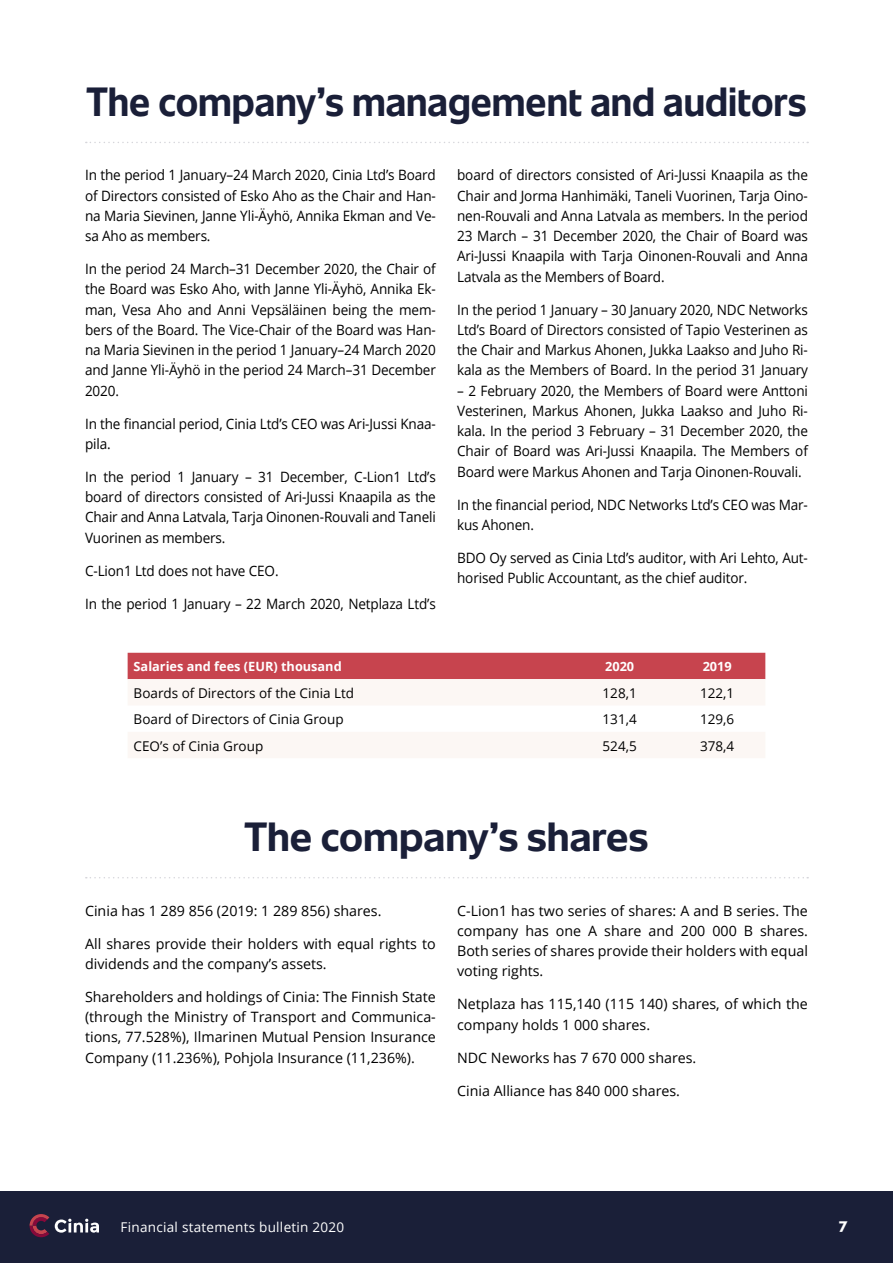
<style>
.page{position:relative;width:893px;height:1263px;background:#fff}
.page>*{position:absolute;margin:0;border:0;box-sizing:border-box;transform-origin:0 0}
.t1{font:700 40.5px "Unitext";color:#1a1f38;scale:.94 1}
.t2{font:700 40.5px "Unitext";color:#1a1f38}
.t3{font:800 15px "Raleway";color:#fff}
.t4{font:14.25px/20.2px "Open Sans";letter-spacing:-.01em;color:#000;text-align:justify;scale:.95 1}
.t5{font:14.25px/20.2px "Open Sans";letter-spacing:-.01em;color:#000}
.t6{font:13.5px "Open Sans";color:#000}
.t7{font:13.5px "Open Sans";letter-spacing:.02em;color:#fff}
.t8{font:700 12.75px "Open Sans";color:#fff}
</style>
<div class="page">
<svg style="left:86px;top:142px;width:722px;height:1px"></svg>
<svg style="left:86px;top:877px;width:722px;height:1px"></svg>
<div style="left:128px;top:653px;width:637px;height:26px;background:#c7444e"></div>
<svg style="left:128px;top:679px;width:637px;height:79px;fill:#fcf7f4"></svg>
<div style="left:0;top:1191px;width:893px;height:72px;background:#1a1f38"></div>
<svg style="left:55px;top:1219px;width:44px;height:13px"></svg>
<svg style="left:30px;top:1214px;width:19px;height:23px"></svg>
<h1 class="t1" style="left:86px;top:72px;width:767px">The company’s management and auditors</h1>
<p class="t4" style="left:85px;top:165px;width:371px">In the period 1 January–24 March 2020, Cinia Ltd’s Board of Directors consisted of Esko Aho as the Chair and Han&shy;na Maria Sievinen, Janne Yli-Äyhö, Annika Ekman and Ve&shy;sa Aho as members.</p>
<p class="t4" style="left:85px;top:258px;width:371px">In the period 24 March–31 December 2020, the Chair of the Board was Esko Aho, with Janne Yli-Äyhö, Annika Ek&shy;man, Vesa Aho and Anni Vepsäläinen being the mem&shy;bers of the Board. The Vice-Chair of the Board was Han&shy;na Maria Sievinen in the period 1 January–24 March 2020 and Janne Yli-Äyhö in the period 24 March–31 December 2020.</p>
<p class="t4" style="left:85px;top:413px;width:371px">In the financial period, Cinia Ltd’s CEO was Ari-Jussi Knaa&shy;pila.</p>
<p class="t4" style="left:85px;top:466px;width:371px">In the period 1 January – 31 December, C-Lion1 Ltd’s board of directors consisted of Ari-Jussi Knaapila as the Chair and Anna Latvala, Tarja Oinonen-Rouvali and Taneli Vuorinen as members.</p>
<p class="t4" style="left:85px;top:560px;width:205px">C-Lion1 Ltd does not have CEO.</p>
<p class="t4" style="left:85px;top:593px;width:371px">In the period 1 January – 22 March 2020, Netplaza Ltd’s</p>
<p class="t4" style="left:457px;top:165px;width:371px">board of directors consisted of Ari-Jussi Knaapila as the Chair and Jorma Hanhimäki, Taneli Vuorinen, Tarja Oino&shy;nen-Rouvali and Anna Latvala as members. In the period 23 March – 31 December 2020, the Chair of Board was Ari-Jussi Knaapila with Tarja Oinonen-Rouvali and Anna Latvala as the Members of Board.</p>
<p class="t4" style="left:457px;top:299px;width:371px">In the period 1 January – 30 January 2020, NDC Networks Ltd’s Board of Directors consisted of Tapio Vesterinen as the Chair and Markus Ahonen, Jukka Laakso and Juho Ri&shy;kala as the Members of Board. In the period 31 January</p>
<p class="t4" style="left:457px;top:380px;width:371px">– 2 February 2020, the Members of Board were Anttoni Vesterinen, Markus Ahonen, Jukka Laakso and Juho Ri&shy;kala. In the period 3 February – 31 December 2020, the Chair of Board was Ari-Jussi Knaapila. The Members of Board were Markus Ahonen and Tarja Oinonen-Rouvali.</p>
<p class="t4" style="left:457px;top:494px;width:371px">In the financial period, NDC Networks Ltd’s CEO was Mar&shy;kus Ahonen.</p>
<p class="t4" style="left:457px;top:547px;width:371px">BDO Oy served as Cinia Ltd’s auditor, with Ari Lehto, Aut&shy;horised Public Accountant, as the chief auditor.</p>
<p class="t8" style="left:134px;top:657px;width:210px">Salaries and fees (EUR) thousand</p>
<p class="t8" style="left:605px;top:657px;width:31px">2020</p>
<p class="t8" style="left:703px;top:657px;width:31px">2019</p>
<p class="t6" style="left:134px;top:684px;width:222px">Boards of Directors of the Cinia Ltd</p>
<p class="t6" style="left:603px;top:684px;width:36px">128,1</p>
<p class="t6" style="left:700px;top:684px;width:36px">122,1</p>
<p class="t6" style="left:134px;top:710px;width:212px">Board of Directors of Cinia Group</p>
<p class="t6" style="left:603px;top:710px;width:36px">131,4</p>
<p class="t6" style="left:700px;top:710px;width:36px">129,6</p>
<p class="t6" style="left:134px;top:736px;width:131px">CEO’s of Cinia Group</p>
<p class="t6" style="left:603px;top:736px;width:36px">524,5</p>
<p class="t6" style="left:700px;top:736px;width:36px">378,4</p>
<h1 class="t2" style="left:244px;top:807px;width:406px">The company’s shares</h1>
<p class="t5" style="left:85px;top:900px;width:298px">Cinia has 1 289 856 (2019: 1 289 856) shares.</p>
<p class="t5" style="left:85px;top:933px;width:352px">All shares provide their holders with equal rights to dividends and the company’s assets.</p>
<p class="t5" style="left:85px;top:986px;width:352px;text-align:justify">Shareholders and holdings of Cinia: The Finnish State (through the Ministry of Transport and Communica&shy;tions, 77.528%), Ilmarinen Mutual Pension Insurance Company (11.236%), Pohjola Insurance (11,236%).</p>
<p class="t5" style="left:457px;top:900px;width:352px;text-align:justify">C-Lion1 has two series of shares: A and B series. The company has one A share and 200 000 B shares.<br>Both series of shares provide their holders with equal voting rights.</p>
<p class="t5" style="left:457px;top:994px;width:352px">Netplaza has 115,140 (115 140) shares, of which the company holds 1 000 shares.</p>
<p class="t5" style="left:457px;top:1047px;width:241px">NDC Neworks has 7 670 000 shares.</p>
<p class="t5" style="left:457px;top:1080px;width:224px">Cinia Alliance has 840 000 shares.</p>
<p class="t7" style="left:121px;top:1218px;width:225px">Financial statements bulletin 2020</p>
<p class="t3" style="left:839px;top:1216px;width:10px">7</p>
</div>
